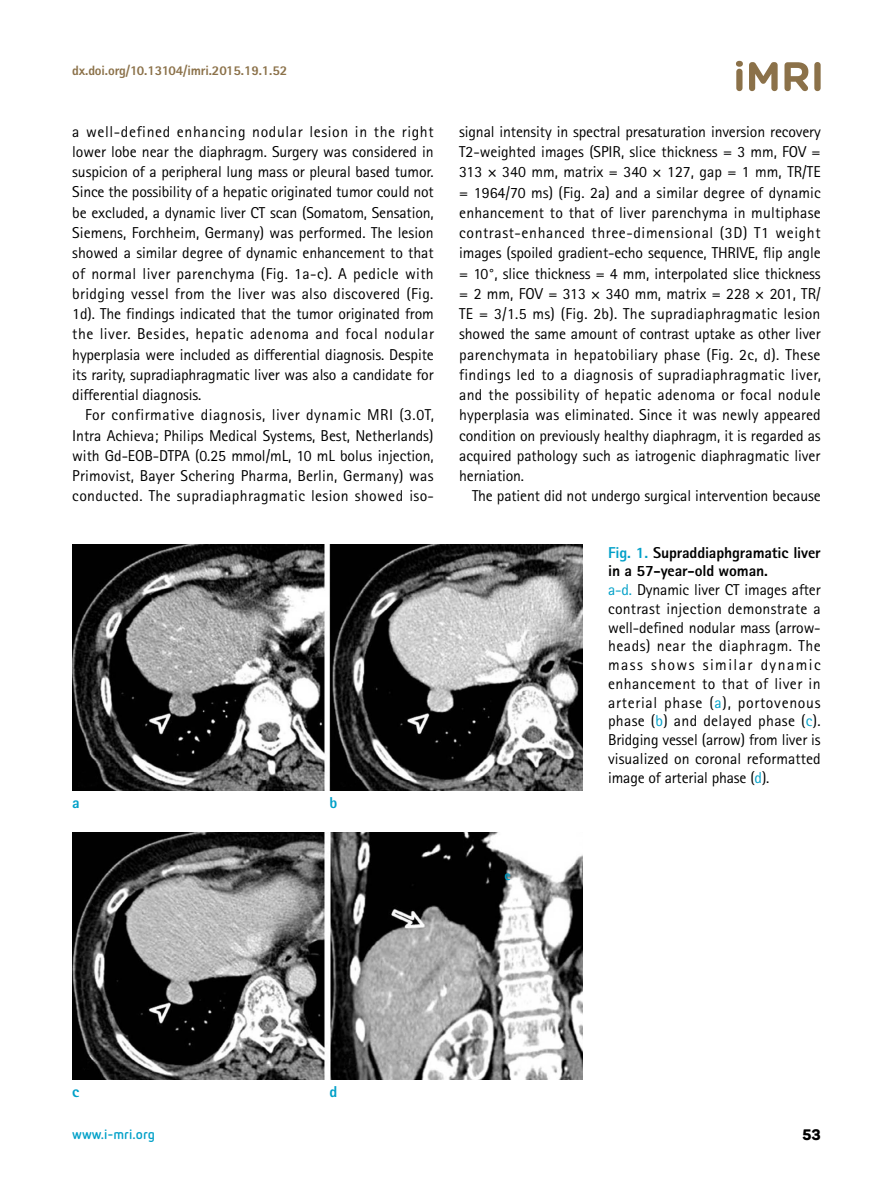
<style>
.page{position:relative;width:893px;height:1191px;background:#fff}
.page>*{position:absolute;margin:0;border:0;box-sizing:border-box;transform-origin:0 0}
.t1{font:15.75px "Rotis Sans Serif Std";letter-spacing:-.005em;color:#000}
.t2{font:15.75px/18.8px "Rotis Sans Serif Std";letter-spacing:.015em;color:#000}
.t3{font:15.75px "Rotis Sans Serif Std";letter-spacing:.02em;color:#000}
.t4{font:15.75px "Rotis Sans Serif Std";letter-spacing:.03em;color:#000}
.t5{font:15.75px "Rotis Sans Serif Std";letter-spacing:.025em;color:#000}
.t6{font:15.75px "Rotis Sans Serif Std";letter-spacing:.035em;color:#000}
.t7{font:15.75px "Rotis Sans Serif Std";letter-spacing:.04em;color:#000}
.t8{font:800 15.75px "Rotis Sans Serif Std";color:#00a0c8}
.t9{font:800 15px "Panton";color:#000}
.t10{font:800 13.5px "Rotis Sans Serif Std";letter-spacing:-.01em;color:#8b7149}
.t11{font:700 13.5px "Netto Pro";color:#00a0c8}
.t12{font:800 13.5px "Rotis Sans Serif Std";color:#00a0c8}
.s1{font-weight:800;color:#00a0c8}
.s2{font-weight:800}
.s3{color:#00a0c8}
</style>
<div class="page">
<svg style="left:736px;top:61px;width:7px;height:30px"></svg>
<svg style="left:749px;top:62px;width:29px;height:29px"></svg>
<svg style="left:784px;top:62px;width:24px;height:29px"></svg>
<svg style="left:814px;top:62px;width:7px;height:29px"></svg>
<img style="left:72px;top:544px;width:511px;height:246px">
<img style="left:72px;top:832px;width:511px;height:247px">
<p class="t10" style="left:72px;top:62px;width:217px">dx.doi.org/10.13104/imri.2015.19.1.52</p>
<p class="t7" style="left:72px;top:122px;width:363px">a well-defined enhancing nodular lesion in the right</p>
<p class="t1" style="left:72px;top:142px;width:363px">lower lobe near the diaphragm. Surgery was considered in</p>
<p class="t1" style="left:72px;top:163px;width:363px">suspicion of a peripheral lung mass or pleural based tumor.</p>
<p class="t1" style="left:72px;top:183px;width:363px">Since the possibility of a hepatic originated tumor could not</p>
<p class="t1" style="left:72px;top:203px;width:363px">be excluded, a dynamic liver CT scan (Somatom, Sensation,</p>
<p class="t1" style="left:72px;top:223px;width:363px">Siemens, Forchheim, Germany) was performed. The lesion</p>
<p class="t1" style="left:72px;top:244px;width:363px">showed a similar degree of dynamic enhancement to that</p>
<p class="t5" style="left:72px;top:264px;width:363px">of normal liver parenchyma (Fig. 1a-c). A pedicle with</p>
<p class="t3" style="left:72px;top:284px;width:363px">bridging vessel from the liver was also discovered (Fig.</p>
<p class="t1" style="left:72px;top:304px;width:363px">1d). The findings indicated that the tumor originated from</p>
<p class="t4" style="left:72px;top:325px;width:363px">the liver. Besides, hepatic adenoma and focal nodular</p>
<p class="t1" style="left:72px;top:345px;width:363px">hyperplasia were included as differential diagnosis. Despite</p>
<p class="t1" style="left:72px;top:365px;width:363px">its rarity, supradiaphragmatic liver was also a candidate for</p>
<p class="t1" style="left:72px;top:385px;width:131px">differential diagnosis.</p>
<p class="t4" style="left:85px;top:406px;width:350px">For confirmative diagnosis, liver dynamic MRI (3.0T,</p>
<p class="t1" style="left:72px;top:426px;width:363px">Intra Achieva; Philips Medical Systems, Best, Netherlands)</p>
<p class="t1" style="left:72px;top:446px;width:363px">with Gd-EOB-DTPA (0.25 mmol/mL, 10 mL bolus injection,</p>
<p class="t1" style="left:72px;top:466px;width:363px">Primovist, Bayer Schering Pharma, Berlin, Germany) was</p>
<p class="t3" style="left:72px;top:487px;width:363px">conducted. The supradiaphragmatic lesion showed iso-</p>
<p class="t8" style="left:72px;top:793px;width:9px">a</p>
<p class="t8" style="left:330px;top:793px;width:9px">b</p>
<p class="t1" style="left:459px;top:122px;width:363px">signal intensity in spectral presaturation inversion recovery</p>
<p class="t1" style="left:459px;top:142px;width:363px">T2-weighted images (SPIR, slice thickness = 3 mm, FOV =</p>
<p class="t1" style="left:459px;top:163px;width:363px">313 × 340 mm, matrix = 340 × 127, gap = 1 mm, TR/TE</p>
<p class="t1" style="left:459px;top:183px;width:363px">= 1964/70 ms) (Fig. 2a) and a similar degree of dynamic</p>
<p class="t1" style="left:459px;top:203px;width:363px">enhancement to that of liver parenchyma in multiphase</p>
<p class="t6" style="left:459px;top:223px;width:363px">contrast-enhanced three-dimensional (3D) T1 weight</p>
<p class="t1" style="left:459px;top:244px;width:363px">images (spoiled gradient-echo sequence, THRIVE, flip angle</p>
<p class="t1" style="left:459px;top:264px;width:363px">= 10°, slice thickness = 4 mm, interpolated slice thickness</p>
<p class="t1" style="left:459px;top:284px;width:363px">= 2 mm, FOV = 313 × 340 mm, matrix = 228 × 201, TR/</p>
<p class="t2" style="left:459px;top:304px;width:363px">TE = 3/1.5 ms) (Fig. 2b). The supradiaphragmatic lesion</p>
<p class="t1" style="left:459px;top:325px;width:363px">showed the same amount of contrast uptake as other liver</p>
<p class="t3" style="left:459px;top:345px;width:363px">parenchymata in hepatobiliary phase (Fig. 2c, d). These</p>
<p class="t3" style="left:459px;top:365px;width:363px">findings led to a diagnosis of supradiaphragmatic liver,</p>
<p class="t3" style="left:459px;top:385px;width:363px">and the possibility of hepatic adenoma or focal nodule</p>
<p class="t1" style="left:459px;top:406px;width:363px">hyperplasia was eliminated. Since it was newly appeared</p>
<p class="t1" style="left:459px;top:426px;width:363px">condition on previously healthy diaphragm, it is regarded as</p>
<p class="t1" style="left:459px;top:446px;width:363px">acquired pathology such as iatrogenic diaphragmatic liver</p>
<p class="t1" style="left:459px;top:466px;width:66px">herniation.</p>
<p class="t1" style="left:472px;top:487px;width:350px">The patient did not undergo surgical intervention because</p>
<p class="t2" style="left:608px;top:542px;width:214px"><span class="s1">Fig. 1.</span> <span class="s2">Supraddiaphgramatic liver in a 57-year-old woman.<br></span><span class="s3">a-d.</span> Dynamic liver CT images after contrast injection demonstrate a well-defined nodular mass (arrow&shy;heads) near the diaphragm. The mass shows similar dynamic enhancement to that of liver in arterial phase (<span class="s3">a</span>), portovenous phase (<span class="s3">b</span>) and delayed phase (<span class="s3">c</span>).<br>Bridging vessel (arrow) from liver is visualized on coronal reformatted image of arterial phase (<span class="s3">d</span>).</p>
<p class="t12" style="left:504px;top:867px;width:8px">e</p>
<p class="t8" style="left:72px;top:1081px;width:8px">c</p>
<p class="t8" style="left:330px;top:1081px;width:9px">d</p>
<p class="t11" style="left:72px;top:1124px;width:84px">www.i-mri.org</p>
<p class="t9" style="left:802px;top:1125px;width:20px">53</p>
</div>
